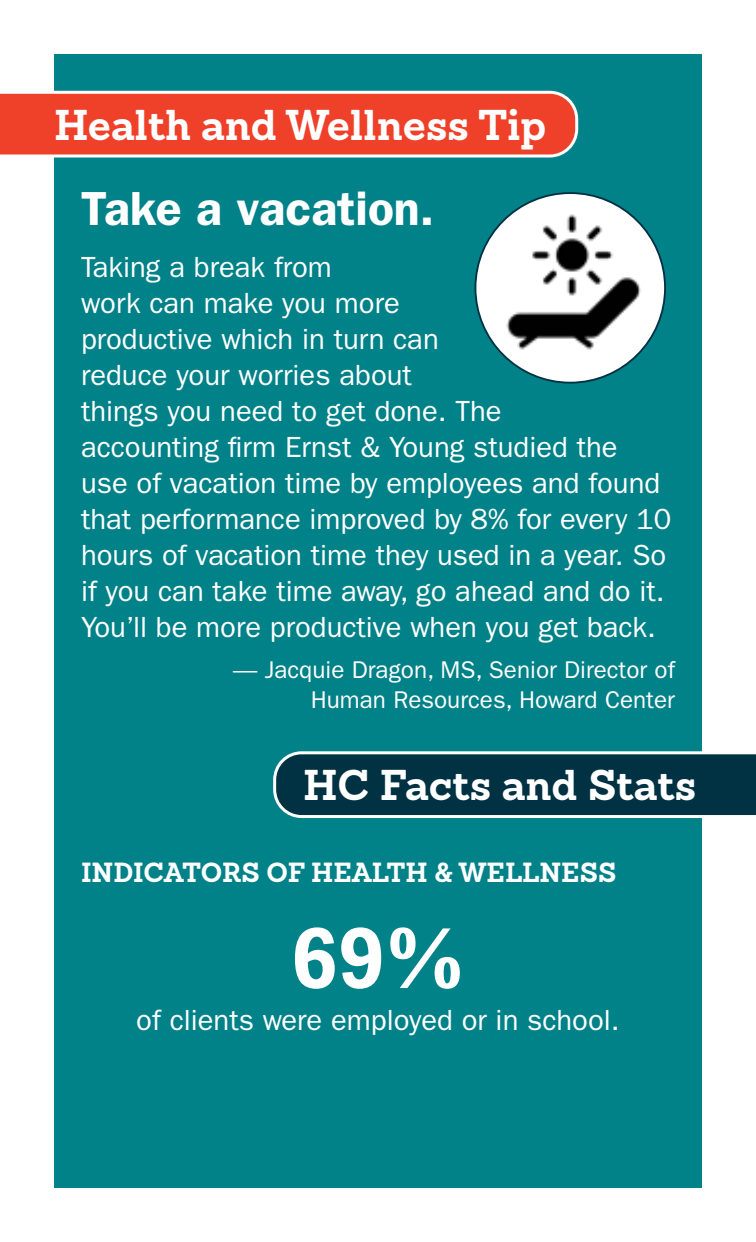
<style>
.page{position:relative;width:756px;height:1242px;background:#fff}
.page>*{position:absolute;margin:0;border:0;box-sizing:border-box;transform-origin:0 0}
.t1{font:700 87.9px "Rockwell";color:#fff}
.t2{font:600 48px "ITC Franklin Gothic Std";color:#fff}
.t3{font:700 42px "Sanchez";color:#fff}
.t4{font:29.4px/36px "ITC Franklin Gothic Std";color:#fff}
.t5{font:700 27px "Sanchez";color:#fff}
.t6{font:24.3px/30.3px "ITC Franklin Gothic Std";color:#fff;text-align:right}
</style>
<div class="page">
<div style="left:54px;top:54px;width:648px;height:1134px;background:#008288"></div>
<img style="left:475px;top:193px;width:190px;height:190px;border-radius:95px">
<svg style="left:0;top:90px;width:579px;height:68px"></svg>
<svg style="left:273px;top:751px;width:483px;height:67px"></svg>
<h3 class="t3" style="left:54px;top:97px;width:494px">Health and Wellness Tip</h3>
<h2 class="t2" style="left:81px;top:181px;width:355px">Take a vacation.</h2>
<p class="t4" style="left:81px;top:249px;width:592px">Taking a break from<br>work can make you more<br>productive which in turn can<br>reduce your worries about<br>things you need to get done. The<br>accounting firm Ernst &amp; Young studied the use of vacation time by employees and found that performance improved by 8% for every 10 hours of vacation time they used in a year. So if you can take time away, go ahead and do it.<br>You’ll be more productive when you get back.</p>
<p class="t6" style="left:233px;top:655px;width:443px">— Jacquie Dragon, MS, Senior Director of<br>Human Resources, Howard Center</p>
<h3 class="t3" style="left:303px;top:757px;width:395px">HC Facts and Stats</h3>
<p class="t5" style="left:81px;top:854px;width:537px">INDICATORS OF HEALTH &amp; WELLNESS</p>
<h1 class="t1" style="left:290px;top:905px;width:177px">69%</h1>
<p class="t4" style="left:136px;top:1002px;width:485px">of clients were employed or in school.</p>
</div>
